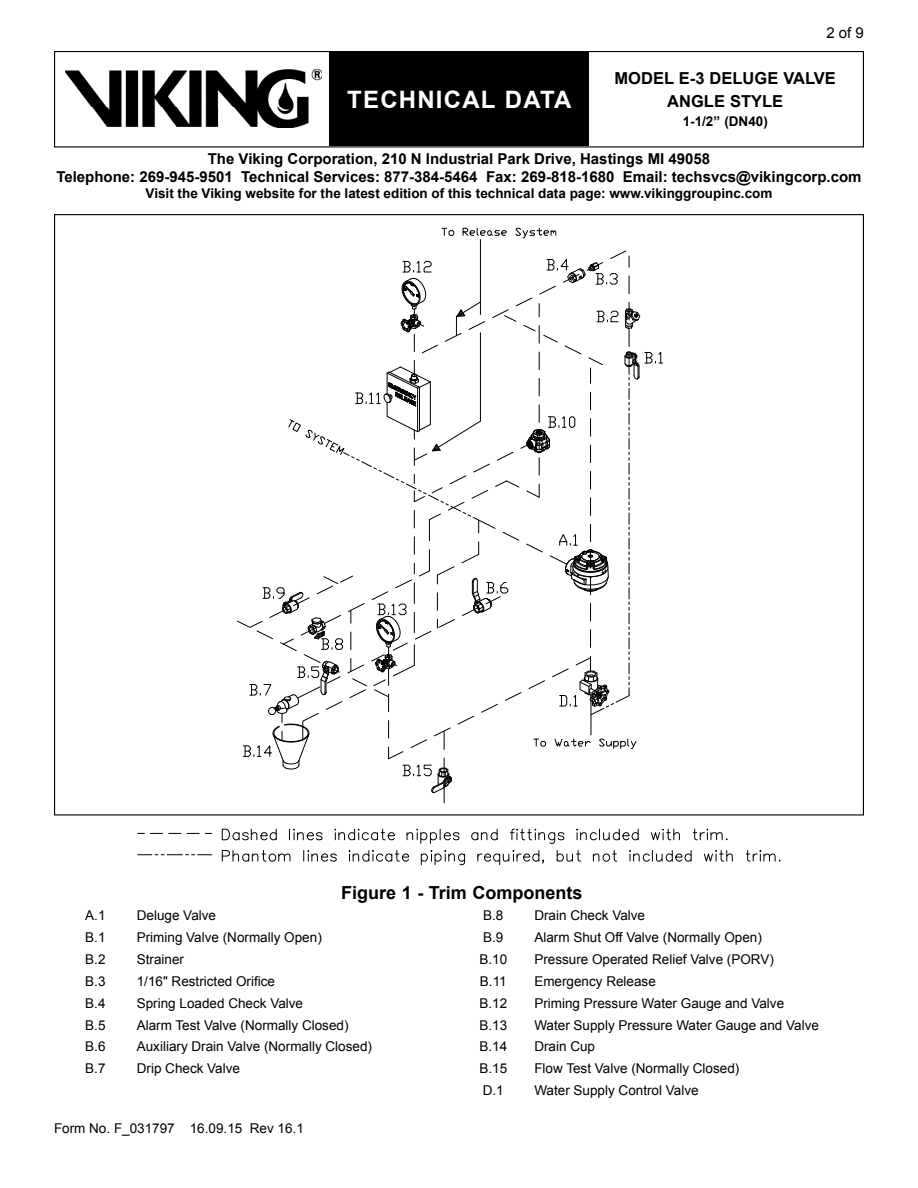
<style>
.page{position:relative;width:918px;height:1188px;background:#fff}
.page>*{position:absolute;margin:0;border:0;box-sizing:border-box;transform-origin:0 0}
.t1{font:700 24px "Arial";letter-spacing:.05em;color:#fff}
.t2{font:700 18px "Arial";color:#000}
.t3{font:700 16.5px/22.8px "Arial";color:#000}
.t4{font:700 15px/18px "Arial";color:#000;text-align:center}
.t5{font:15px "Arial";color:#000}
.t6{font:13.5px "Arial";color:#000}
.t7{font:700 13.5px "Arial";color:#000}
</style>
<div class="page">
<div style="left:54px;top:51px;width:810px;height:96px;border:1px solid #000"></div>
<div style="left:329px;top:52px;width:260px;height:94px;background:#000"></div>
<img style="left:65px;top:70px;width:256px;height:57px">
<svg style="left:222px;top:829px;width:55px;height:11px"></svg>
<svg style="left:289px;top:829px;width:34px;height:11px"></svg>
<svg style="left:334px;top:829px;width:61px;height:11px"></svg>
<svg style="left:406px;top:829px;width:54px;height:14px"></svg>
<svg style="left:471px;top:829px;width:27px;height:11px"></svg>
<svg style="left:510px;top:829px;width:55px;height:15px"></svg>
<svg style="left:576px;top:829px;width:63px;height:11px"></svg>
<svg style="left:651px;top:829px;width:29px;height:12px"></svg>
<svg style="left:693px;top:829px;width:35px;height:12px"></svg>
<svg style="left:150px;top:833px;width:13px;height:1px"></svg>
<svg style="left:169px;top:833px;width:12px;height:1px"></svg>
<svg style="left:187px;top:833px;width:12px;height:1px"></svg>
<svg style="left:222px;top:850px;width:69px;height:12px"></svg>
<svg style="left:303px;top:850px;width:34px;height:12px"></svg>
<svg style="left:348px;top:850px;width:61px;height:12px"></svg>
<svg style="left:420px;top:850px;width:45px;height:15px"></svg>
<svg style="left:477px;top:850px;width:67px;height:15px"></svg>
<svg style="left:556px;top:850px;width:25px;height:12px"></svg>
<svg style="left:593px;top:850px;width:24px;height:12px"></svg>
<svg style="left:629px;top:850px;width:63px;height:12px"></svg>
<svg style="left:704px;top:850px;width:29px;height:12px"></svg>
<svg style="left:746px;top:850px;width:35px;height:12px"></svg>
<svg style="left:138px;top:854px;width:74px;height:1px"></svg>
<hr style="left:480px;top:240px;width:1px;height:75px;background:#000">
<svg style="left:442px;top:228px;width:13px;height:8px"></svg>
<svg style="left:462px;top:227px;width:45px;height:9px"></svg>
<svg style="left:515px;top:227px;width:42px;height:12px"></svg>
<svg style="left:237px;top:250px;width:426px;height:553px"></svg>
<p class="t5" style="left:826px;top:23px;width:39px">2 of 9</p>
<p class="t3" style="left:667px;top:67px;width:138px;text-indent:12px">E-3 Deluge Valve<br>Angle style</p>
<p class="t7" style="left:683px;top:112px;width:87px">1-1/2” (dn40)</p>
<p class="t4" style="left:56px;top:150px;width:807px">The Viking Corporation, 210 N Industrial Park Drive, Hastings MI 49058<br>Telephone: 269-945-9501 Technical Services: 877-384-5464 Fax: 269-818-1680 Email: techsvcs@vikingcorp.com</p>
<p class="t7" style="left:146px;top:184px;width:628px">Visit the Viking website for the latest edition of this technical data page: www.vikinggroupinc.com</p>
<p class="t3" style="left:615px;top:67px;width:39px">Model</p>
<h1 class="t1" style="left:347px;top:84px;width:226px">TECHNICAL DATA</h1>
<h2 class="t2" style="left:341px;top:880px;width:243px">Figure 1 - Trim Components</h2>
<p class="t6" style="left:85px;top:907px;width:22px">A.1</p>
<p class="t6" style="left:137px;top:907px;width:81px">Deluge Valve</p>
<p class="t6" style="left:483px;top:907px;width:22px">B.8</p>
<p class="t6" style="left:534px;top:907px;width:112px">Drain Check Valve</p>
<p class="t6" style="left:85px;top:929px;width:22px">B.1</p>
<p class="t6" style="left:137px;top:929px;width:187px">Priming Valve (Normally Open)</p>
<p class="t6" style="left:483px;top:929px;width:22px">B.9</p>
<p class="t6" style="left:534px;top:929px;width:229px">Alarm Shut Off Valve (Normally Open)</p>
<p class="t6" style="left:85px;top:950px;width:22px">B.2</p>
<p class="t6" style="left:137px;top:950px;width:49px">Strainer</p>
<p class="t6" style="left:479px;top:950px;width:29px">B.10</p>
<p class="t6" style="left:534px;top:950px;width:241px">Pressure Operated Relief Valve (PORV)</p>
<p class="t6" style="left:85px;top:972px;width:22px">B.3</p>
<p class="t6" style="left:137px;top:972px;width:140px">1/16" Restricted Orifice</p>
<p class="t6" style="left:480px;top:972px;width:28px">B.11</p>
<p class="t6" style="left:534px;top:972px;width:123px">Emergency Release</p>
<p class="t6" style="left:85px;top:994px;width:22px">B.4</p>
<p class="t6" style="left:137px;top:994px;width:168px">Spring Loaded Check Valve</p>
<p class="t6" style="left:479px;top:994px;width:29px">B.12</p>
<p class="t6" style="left:534px;top:994px;width:251px">Priming Pressure Water Gauge and Valve</p>
<p class="t6" style="left:85px;top:1016px;width:22px">B.5</p>
<p class="t6" style="left:137px;top:1016px;width:213px">Alarm Test Valve (Normally Closed)</p>
<p class="t6" style="left:479px;top:1016px;width:29px">B.13</p>
<p class="t6" style="left:534px;top:1016px;width:286px">Water Supply Pressure Water Gauge and Valve</p>
<p class="t6" style="left:85px;top:1038px;width:22px">B.6</p>
<p class="t6" style="left:137px;top:1038px;width:237px">Auxiliary Drain Valve (Normally Closed)</p>
<p class="t6" style="left:479px;top:1038px;width:29px">B.14</p>
<p class="t6" style="left:534px;top:1038px;width:62px">Drain Cup</p>
<p class="t6" style="left:85px;top:1060px;width:22px">B.7</p>
<p class="t6" style="left:137px;top:1060px;width:105px">Drip Check Valve</p>
<p class="t6" style="left:479px;top:1060px;width:29px">B.15</p>
<p class="t6" style="left:534px;top:1060px;width:207px">Flow Test Valve (Normally Closed)</p>
<p class="t6" style="left:483px;top:1081px;width:23px">D.1</p>
<p class="t6" style="left:534px;top:1081px;width:166px">Water Supply Control Valve</p>
<p class="t6" style="left:54px;top:1120px;width:251px">Form No. F_031797 16.09.15 Rev 16.1</p>
</div>
